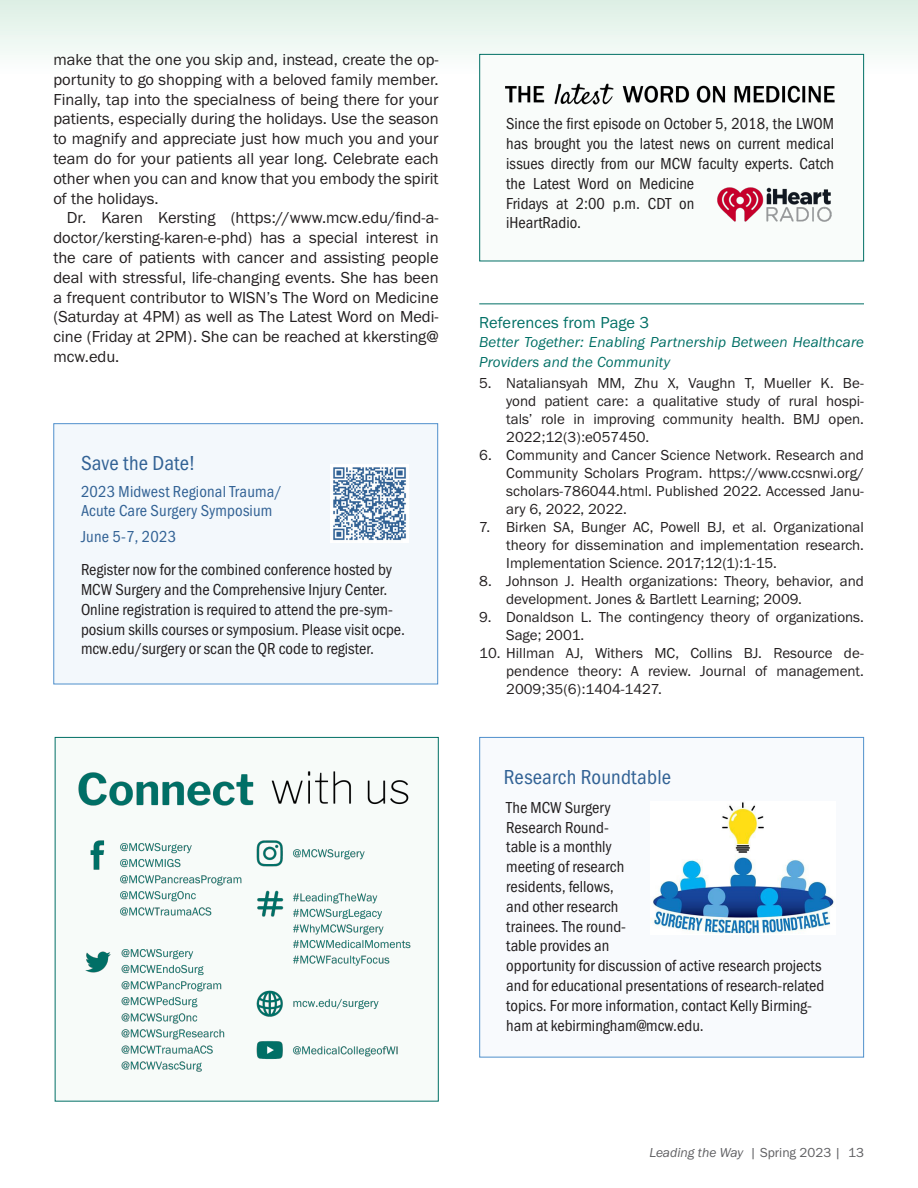
<style>
.page{position:relative;width:918px;height:1188px;background:#fff}
.page>*{position:absolute;margin:0;border:0;box-sizing:border-box;transform-origin:0 0}
.Advertisement_Head{font:21px "Franklin Gothic URW Cond";letter-spacing:.01em;color:#326295}
.Ad_copy{font:16.5px/19.8px "Franklin Gothic URW Cond";color:#231f20}
.t1{font:16.5px/19.8px "Franklin Gothic URW Boo";color:#231f20;text-align:justify}
.subhead{font:16.5px/19.5px "Franklin Gothic URW Cond";letter-spacing:.01em;color:#326295}
.subhead-2{font:16.5px "Franklin Gothic URW Boo";letter-spacing:.005em;color:#006f65}
.t2{font:15px/18px "Franklin Gothic URW Boo";color:#231f20;text-align:justify}
.ref_from_diff_page_h{font:15px/19.5px "Franklin Gothic URW Boo Ita";letter-spacing:.01em;color:#006f65}
.t3{font:13.5px "Franklin Gothic URW Boo";color:#5f5f62}
.s1{font-family:"Franklin Gothic URW Boo Ita"}
</style>
<div class="page">
<div style="left:0;top:0;width:918px;height:73px;background:linear-gradient(to bottom,#dcefe4,#fdfefe)"></div>
<div style="left:53px;top:423px;width:385px;height:261px;background:#f3f8fc;border:1px solid #5090cc"></div>
<img style="left:331px;top:465px;width:78px;height:77px">
<hr style="left:479px;top:304px;width:385px;height:1px;background:#006f65">
<img style="left:78px;top:771px;width:333px;height:301px">
<div style="left:55px;top:737px;width:384px;height:365px;border:1px solid #006f65"></div>
<div style="left:479px;top:54px;width:385px;height:207px;background:#f9fcfa;border:1px solid #006f65"></div>
<img style="left:717px;top:187px;width:115px;height:35px">
<img style="left:505px;top:83px;width:330px;height:22px">
<div style="left:479px;top:737px;width:385px;height:321px;background:#f8fafd;border:1px solid #5090cc"></div>
<img style="left:653px;top:802px;width:181px;height:132px">
<p class="t1" style="left:53px;top:49px;width:387px">make that the one you skip and, instead, create the op&shy;portunity to go shopping with a beloved family member.<br>Finally, tap into the specialness of being there for your patients, especially during the holidays. Use the season to magnify and appreciate just how much you and your team do for your patients all year long. Celebrate each other when you can and know that you embody the spirit of the holidays.</p>
<p class="t1" style="left:53px;top:208px;width:387px;text-indent:14px">Dr. Karen Kersting (https://www.mcw.edu/find-a&shy;doctor/kersting-karen-e-phd) has a special interest in the care of patients with cancer and assisting people deal with stressful, life-changing events. She has been a frequent contributor to WISN’s The Word on Medicine (Saturday at 4PM) as well as The Latest Word on Medi&shy;cine (Friday at 2PM). She can be reached at kkersting@ mcw.edu.</p>
<p class="Advertisement_Head" style="left:81px;top:448px;width:116px">Save the Date!</p>
<p class="subhead" style="left:81px;top:480px;width:202px">2023 Midwest Regional Trauma/<br>Acute Care Surgery Symposium</p>
<p class="subhead" style="left:81px;top:526px;width:97px">June 5-7, 2023</p>
<p class="Ad_copy" style="left:81px;top:559px;width:325px">Register now for the combined conference hosted by MCW Surgery and the Comprehensive Injury Center.<br>Online registration is required to attend the pre-sym&shy;posium skills courses or symposium. Please visit ocpe. mcw.edu/surgery or scan the QR code to register.</p>
<p class="Ad_copy" style="left:506px;top:113px;width:329px">Since the first episode on October 5, 2018, the LWOM has brought you the latest news on current medical issues directly from our MCW faculty experts. Catch the Latest Word on Medicine<br>Fridays at 2:00 p.m. CDT on<br>iHeartRadio.</p>
<p class="subhead-2" style="left:479px;top:312px;width:172px">References from Page 3</p>
<p class="ref_from_diff_page_h" style="left:479px;top:332px;width:386px">Better Together: Enabling Partnership Between Healthcare<br>Providers and the Community</p>
<p class="t2" style="left:506px;top:374px;width:359px;text-indent:-27px">5. Nataliansyah MM, Zhu X, Vaughn T, Mueller K. Be&shy;yond patient care: a qualitative study of rural hospi&shy;tals’ role in improving community health. BMJ open.<br>2022;12(3):e057450.</p>
<p class="t2" style="left:506px;top:446px;width:359px;text-indent:-27px">6. Community and Cancer Science Network. Research and Community Scholars Program. https://www.ccsnwi.org/ scholars-786044.html. Published 2022. Accessed Janu&shy;ary 6, 2022, 2022.</p>
<p class="t2" style="left:506px;top:518px;width:359px;text-indent:-27px">7. Birken SA, Bunger AC, Powell BJ, et al. Organizational theory for dissemination and implementation research.<br>Implementation Science. 2017;12(1):1-15.</p>
<p class="t2" style="left:506px;top:572px;width:359px;text-indent:-27px">8. Johnson J. Health organizations: Theory, behavior, and development. Jones &amp; Bartlett Learning; 2009.</p>
<p class="t2" style="left:506px;top:608px;width:359px;text-indent:-27px">9. Donaldson L. The contingency theory of organizations.<br>Sage; 2001.</p>
<p class="t2" style="left:506px;top:644px;width:359px;text-indent:-27px">10. Hillman AJ, Withers MC, Collins BJ. Resource de&shy;pendence theory: A review. Journal of management.<br>2009;35(6):1404-1427.</p>
<p class="Advertisement_Head" style="left:504px;top:761px;width:169px">Research Roundtable</p>
<p class="Ad_copy" style="left:506px;top:796px;width:320px">The MCW Surgery<br>Research Round-<br>table is a monthly<br>meeting of research<br>residents, fellows,<br>and other research<br>trainees. The round-<br>table provides an<br>opportunity for discussion of active research projects and for educational presentations of research-related topics. For more information, contact Kelly Birming&shy;ham at kebirmingham@mcw.edu.</p>
<p class="t3" style="left:649px;top:1144px;width:216px"><span class="s1">Leading the Way</span> | Spring 2023 | 13</p>
</div>
